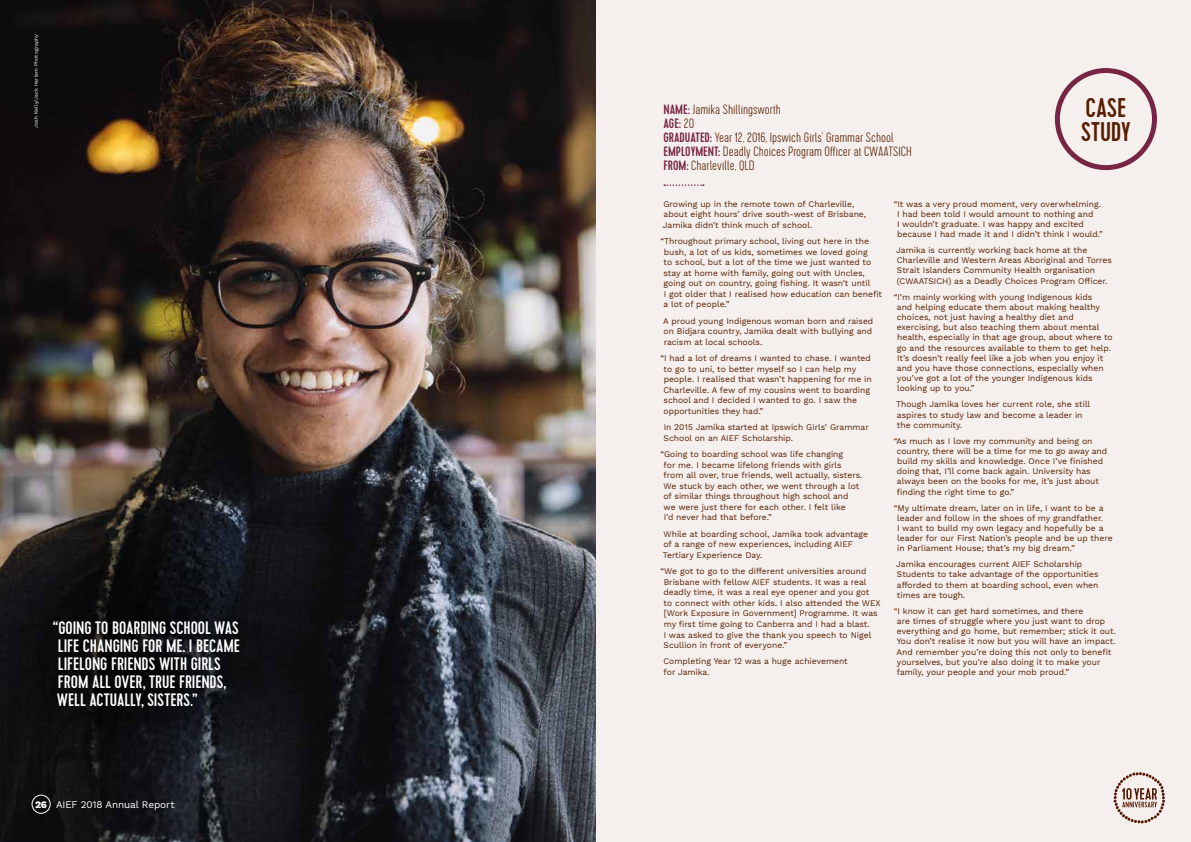
<style>
.page{position:relative;width:1191px;height:842px;background:#fff}
.page>*{position:absolute;margin:0;border:0;box-sizing:border-box;transform-origin:0 0}
.t1{font:500 27px/24px "Cervo";letter-spacing:-.005em;color:#571d00}
.t2{font:500 18px/18px "Cervo";letter-spacing:-.005em;color:#fff}
.t3{font:100 13.5px/14px "Cervo";color:#571d00}
.t4{font:10px "Work Sans";letter-spacing:-.015em;color:#fff}
.t5{font:8.5px/10.2px "Work Sans";color:#571d00}
.t6{font:5px "Work Sans";letter-spacing:.025em;color:#fff}
.s1{font-weight:800}
.s2{font-weight:500;color:#782445}
</style>
<div class="page">
<div style="left:595px;top:0;width:596px;height:842px;background:#f5f0ed"></div>
<img style="left:0;top:0;width:595px;height:842px">
<svg style="left:664px;top:184px;width:40px;height:2px"></svg>
<div style="left:1054px;top:68px;width:103px;height:102px;border:5px solid #782445;border-radius:50%"></div>
<svg style="left:1113px;top:772px;width:52px;height:51px"></svg>
<div style="left:32px;top:795px;width:19px;height:19px;border:1px solid #fff;border-radius:50%"></div>
<p class="t6" style="left:33px;top:128px;width:95px;rotate:-90deg">Josh Kelly/Jack Harlem Photography</p>
<h2 class="t2" style="left:53px;top:620px;width:189px">“GOING TO BOARDING SCHOOL WAS<br>LIFE CHANGING FOR ME. I BECAME<br>LIFELONG FRIENDS WITH GIRLS<br>FROM ALL OVER, TRUE FRIENDS,<br>WELL ACTUALLY, SISTERS.”</h2>
<p class="t4" style="left:35px;top:799px;width:141px"><span class="s1">26</span> AIEF 2018 Annual Report</p>
<h1 class="t1" style="left:1081px;top:96px;width:51px">CASE<br>STUDY</h1>
<h3 class="t3" style="left:663px;top:103px;width:250px"><span class="s2">NAME:</span> Jamika Shillingsworth<br><span class="s2">AGE:</span> 20<br><span class="s2">GRADUATED:</span> Year 12, 2016, Ipswich Girls’ Grammar School <span class="s2">EMPLOYMENT:</span> Deadly Choices Program Officer at CWAATSICH <span class="s2">FROM:</span> Charleville, QLD</h3>
<p class="t5" style="left:663px;top:199px;width:205px;line-height:10.6px">Growing up in the remote town of Charleville, about eight hours’ drive south-west of Brisbane,<br>Jamika didn’t think much of school.</p>
<p class="t5" style="left:663px;top:236px;width:220px;line-height:10.6px;text-indent:-3px">“Throughout primary school, living out here in the bush, a lot of us kids, sometimes we loved going<br>to school, but a lot of the time we just wanted to stay at home with family, going out with Uncles, going out on country, going fishing. It wasn’t until<br>I got older that I realised how education can benefit a lot of people.”</p>
<p class="t5" style="left:663px;top:316px;width:212px;line-height:10.6px">A proud young Indigenous woman born and raised on Bidjara country, Jamika dealt with bullying and racism at local schools.</p>
<p class="t5" style="left:663px;top:353px;width:210px;line-height:10.6px;text-indent:-3px">“I had a lot of dreams I wanted to chase. I wanted to go to uni, to better myself so I can help my people. I realised that wasn’t happening for me in Charleville. A few of my cousins went to boarding school and I decided I wanted to go. I saw the opportunities they had.”</p>
<p class="t5" style="left:663px;top:422px;width:207px;line-height:10.6px">In 2015 Jamika started at Ipswich Girls’ Grammar<br>School on an AIEF Scholarship.</p>
<p class="t5" style="left:663px;top:449px;width:200px;line-height:10.6px;text-indent:-3px">“Going to boarding school was life changing<br>for me. I became lifelong friends with girls from all over, true friends, well actually, sisters.<br>We stuck by each other, we went through a lot of similar things throughout high school and we were just there for each other. I felt like<br>I’d never had that before.”</p>
<p class="t5" style="left:663px;top:529px;width:207px;line-height:10.6px">While at boarding school, Jamika took advantage of a range of new experiences, including AIEF<br>Tertiary Experience Day.</p>
<p class="t5" style="left:663px;top:566px;width:218px;line-height:10.6px;text-indent:-3px">“We got to go to the different universities around Brisbane with fellow AIEF students. It was a real deadly time, it was a real eye opener and you got<br>to connect with other kids. I also attended the WEX [Work Exposure in Government] Programme. It was my first time going to Canberra and I had a blast.<br>I was asked to give the thank you speech to Nigel Scullion in front of everyone.”</p>
<p class="t5" style="left:663px;top:656px;width:186px;line-height:10.6px">Completing Year 12 was a huge achievement for Jamika.</p>
<p class="t5" style="left:897px;top:199px;width:207px;text-indent:-3px">“It was a very proud moment, very overwhelming.<br>I had been told I would amount to nothing and<br>I wouldn’t graduate. I was happy and excited because I had made it and I didn’t think I would.”</p>
<p class="t5" style="left:896px;top:245px;width:217px">Jamika is currently working back home at the Charleville and Western Areas Aboriginal and Torres Strait Islanders Community Health organisation (CWAATSICH) as a Deadly Choices Program Officer.</p>
<p class="t5" style="left:896px;top:292px;width:217px;text-indent:-3px">“I’m mainly working with young Indigenous kids<br>and helping educate them about making healthy choices, not just having a healthy diet and exercising, but also teaching them about mental health, especially in that age group, about where to go and the resources available to them to get help.<br>It’s doesn’t really feel like a job when you enjoy it and you have those connections, especially when you’ve got a lot of the younger Indigenous kids looking up to you.”</p>
<p class="t5" style="left:896px;top:400px;width:195px">Though Jamika loves her current role, she still aspires to study law and become a leader in the community.</p>
<p class="t5" style="left:896px;top:436px;width:212px;text-indent:-3px">“As much as I love my community and being on country, there will be a time for me to go away and build my skills and knowledge. Once I’ve finished doing that, I’ll come back again. University has always been on the books for me, it’s just about finding the right time to go.”</p>
<p class="t5" style="left:897px;top:503px;width:217px;text-indent:-3px">“My ultimate dream, later on in life, I want to be a leader and follow in the shoes of my grandfather.<br>I want to build my own legacy and hopefully be a leader for our First Nation’s people and be up there in Parliament House; that’s my big dream.”</p>
<p class="t5" style="left:896px;top:560px;width:204px">Jamika encourages current AIEF Scholarship Students to take advantage of the opportunities afforded to them at boarding school, even when times are tough.</p>
<p class="t5" style="left:896px;top:606px;width:221px;text-indent:-3px">“I know it can get hard sometimes, and there<br>are times of struggle where you just want to drop everything and go home, but remember; stick it out.<br>You don’t realise it now but you will have an impact.<br>And remember you’re doing this not only to benefit yourselves, but you’re also doing it to make your family, your people and your mob proud.”</p>
</div>
